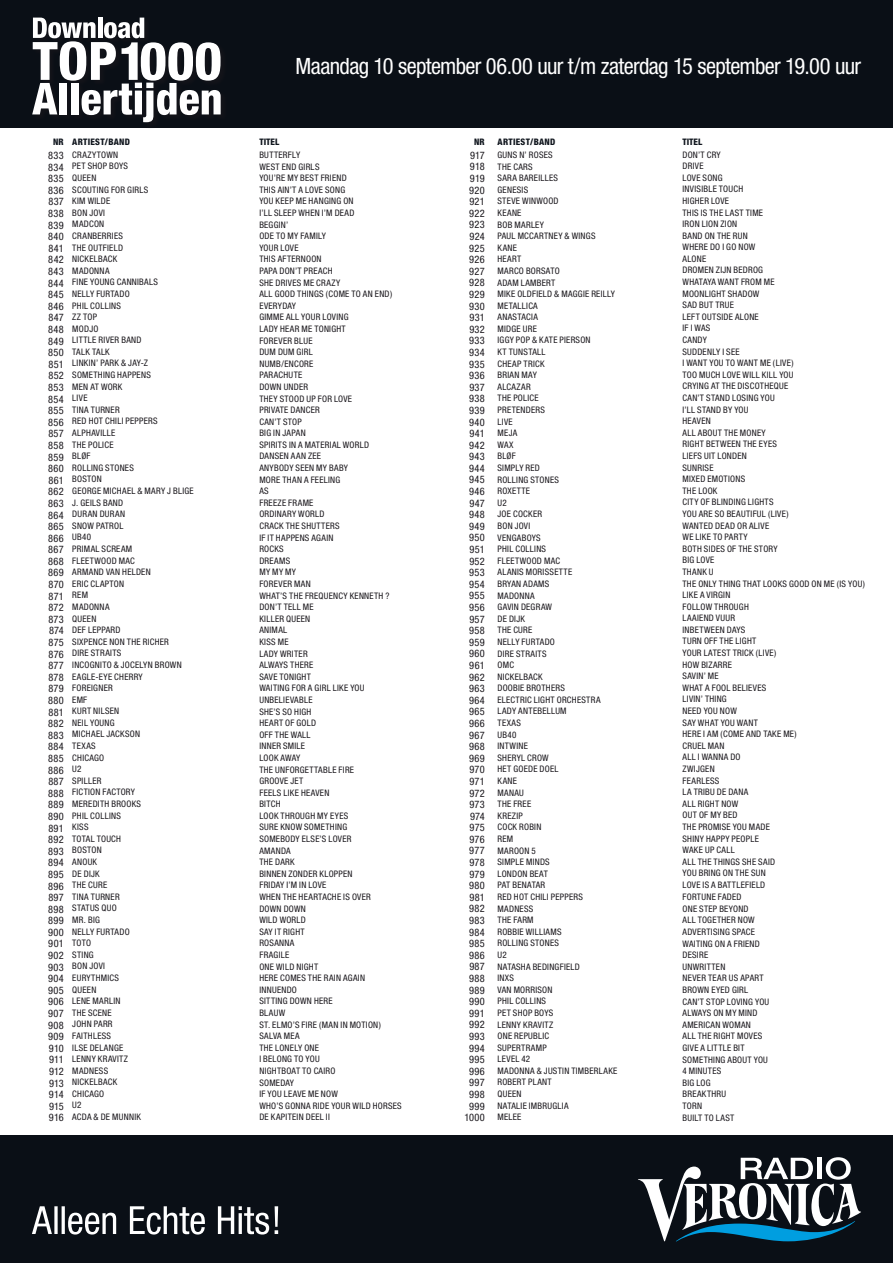
<style>
.page{position:relative;width:893px;height:1263px;background:#fff}
.page>*{position:absolute;margin:0;border:0;box-sizing:border-box;transform-origin:0 0}
.t1{font:condensed 22.5px "Helvetica Neue";letter-spacing:-.03em;color:#fff}
.t2{font:condensed 10.35px/11.6px "Helvetica Neue";letter-spacing:.03em;color:#1a171c;text-align:justify}
.t3{font:condensed 9px/11.6px "Helvetica Neue";letter-spacing:.03em;color:#1a171c}
.t4{font:800 condensed 9px "Helvetica Neue";letter-spacing:.03em;color:#0f151d}
</style>
<div class="page">
<div style="left:0;top:0;width:893px;height:128px;background:#0a0f16"></div>
<div style="left:0;top:1135px;width:893px;height:128px;background:#0a0f16"></div>
<svg style="left:638px;top:1157px;width:223px;height:84px"></svg>
<div style="left:32px;top:18px;width:195px;height:111px;background:#0a0f16"></div>
<svg style="left:32px;top:18px;width:189px;height:104px"></svg>
<svg style="left:32px;top:1206px;width:246px;height:28px"></svg>
<h1 class="t1" style="left:295px;top:53px;width:567px">Maandag 10 september 06.00 uur t/m zaterdag 15 september 19.00 uur</h1>
<p class="t4" style="left:53px;top:136px;width:78px">NR ARTIEST/BAND</p>
<p class="t4" style="left:259px;top:136px;width:21px">Titel</p>
<p class="t4" style="left:474px;top:136px;width:12px">NR</p>
<p class="t4" style="left:497px;top:136px;width:59px">ARTIEST/BAND</p>
<p class="t4" style="left:682px;top:136px;width:21px">Titel</p>
<p class="t2" style="left:48px;top:150px;width:17px">833<br>834<br>835<br>836<br>837<br>838<br>839<br>840<br>841<br>842<br>843<br>844<br>845<br>846<br>847<br>848<br>849<br>850<br>851<br>852<br>853<br>854<br>855<br>856<br>857<br>858<br>859<br>860<br>861<br>862<br>863<br>864<br>865<br>866<br>867<br>868<br>869<br>870<br>871<br>872<br>873<br>874<br>875<br>876<br>877<br>878<br>879<br>880<br>881<br>882<br>883<br>884<br>885<br>886<br>887<br>888<br>889<br>890<br>891<br>892<br>893<br>894<br>895<br>896<br>897<br>898<br>899<br>900<br>901<br>902<br>903<br>904<br>905<br>906<br>907<br>908<br>909<br>910<br>911<br>912<br>913<br>914<br>915<br>916</p>
<p class="t2" style="left:464px;top:149px;width:22px;text-align:center">917<br>918<br>919<br>920<br>921<br>922<br>923<br>924<br>925<br>926<br>927<br>928<br>929<br>930<br>931<br>932<br>933<br>934<br>935<br>936<br>937<br>938<br>939<br>940<br>941<br>942<br>943<br>944<br>945<br>946<br>947<br>948<br>949<br>950<br>951<br>952<br>953<br>954<br>955<br>956<br>957<br>958<br>959<br>960<br>961<br>962<br>963<br>964<br>965<br>966<br>967<br>968<br>969<br>970<br>971<br>972<br>973<br>974<br>975<br>976<br>977<br>978<br>979<br>980<br>981<br>982<br>983<br>984<br>985<br>986<br>987<br>988<br>989<br>990<br>991<br>992<br>993<br>994<br>995<br>996<br>997<br>998<br>999<br>1000</p>
<p class="t3" style="left:72px;top:149px;width:123px">CRAZYTOWN<br>PET SHOP BOYS<br>QUEEN<br>SCOUTING FOR GIRLS<br>KIM WILDE<br>BON JOVI<br>MADCON<br>CRANBERRIES<br>THE OUTFIELD<br>NICKELBACK<br>MADONNA<br>FINE YOUNG CANNIBALS<br>NELLY FURTADO<br>PHIL COLLINS<br>ZZ TOP<br>MODJO<br>LITTLE RIVER BAND<br>TALK TALK<br>LINKIN’ PARK &amp; JAY-Z<br>SOMETHING HAPPENS<br>MEN AT WORK<br>LIVE<br>TINA TURNER<br>RED HOT CHILI PEPPERS<br>ALPHAVILLE<br>THE POLICE<br>BLØF<br>ROLLING STONES<br>BOSTON<br>GEORGE MICHAEL &amp; MARY J BLIGE<br>J. GEILS BAND<br>DURAN DURAN<br>SNOW PATROL<br>UB40<br>PRIMAL SCREAM<br>FLEETWOOD MAC<br>ARMAND VAN HELDEN<br>ERIC CLAPTON<br>REM<br>MADONNA<br>QUEEN<br>DEF LEPPARD<br>SIXPENCE NON THE RICHER<br>DIRE STRAITS<br>INCOGNITO &amp; JOCELYN BROWN<br>EAGLE-EYE CHERRY<br>FOREIGNER<br>EMF<br>KURT NILSEN<br>NEIL YOUNG<br>MICHAEL JACKSON<br>TEXAS<br>CHICAGO<br>U2<br>SPILLER<br>FICTION FACTORY<br>MEREDITH BROOKS<br>PHIL COLLINS<br>KISS<br>TOTAL TOUCH<br>BOSTON<br>ANOUK<br>DE DIJK<br>THE CURE<br>TINA TURNER<br>STATUS QUO<br>MR. BIG<br>NELLY FURTADO<br>TOTO<br>STING<br>BON JOVI<br>EURYTHMICS<br>QUEEN<br>LENE MARLIN<br>THE SCENE<br>JOHN PARR<br>FAITHLESS<br>ILSE DELANGE<br>LENNY KRAVITZ<br>MADNESS<br>NICKELBACK<br>CHICAGO<br>U2<br>ACDA &amp; DE MUNNIK</p>
<p class="t3" style="left:682px;top:149px;width:184px">DON’T CRY<br>DRIVE<br>LOVE SONG<br>INVISIBLE TOUCH<br>HIGHER LOVE<br>THIS IS THE LAST TIME<br>IRON LION ZION<br>BAND ON THE RUN<br>WHERE DO I GO NOW<br>ALONE<br>DROMEN ZIJN BEDROG<br>WHATAYA WANT FROM ME<br>MOONLIGHT SHADOW<br>SAD BUT TRUE<br>LEFT OUTSIDE ALONE<br>IF I WAS<br>CANDY<br>SUDDENLY I SEE<br>I WANT YOU TO WANT ME (LIVE)<br>TOO MUCH LOVE WILL KILL YOU<br>CRYING AT THE DISCOTHEQUE<br>CAN’T STAND LOSING YOU<br>I’LL STAND BY YOU<br>HEAVEN<br>ALL ABOUT THE MONEY<br>RIGHT BETWEEN THE EYES<br>LIEFS UIT LONDEN<br>SUNRISE<br>MIXED EMOTIONS<br>THE LOOK<br>CITY OF BLINDING LIGHTS<br>YOU ARE SO BEAUTIFUL (LIVE)<br>WANTED DEAD OR ALIVE<br>WE LIKE TO PARTY<br>BOTH SIDES OF THE STORY<br>BIG LOVE<br>THANK U<br>THE ONLY THING THAT LOOKS GOOD ON ME (IS YOU)<br>LIKE A VIRGIN<br>FOLLOW THROUGH<br>LAAIEND VUUR<br>INBETWEEN DAYS<br>TURN OFF THE LIGHT<br>YOUR LATEST TRICK (LIVE)<br>HOW BIZARRE<br>SAVIN’ ME<br>WHAT A FOOL BELIEVES<br>LIVIN’ THING<br>NEED YOU NOW<br>SAY WHAT YOU WANT<br>HERE I AM (COME AND TAKE ME)<br>CRUEL MAN<br>ALL I WANNA DO<br>ZWIJGEN<br>FEARLESS<br>LA TRIBU DE DANA<br>ALL RIGHT NOW<br>OUT OF MY BED<br>THE PROMISE YOU MADE<br>SHINY HAPPY PEOPLE<br>WAKE UP CALL<br>ALL THE THINGS SHE SAID<br>YOU BRING ON THE SUN<br>LOVE IS A BATTLEFIELD<br>FORTUNE FADED<br>ONE STEP BEYOND<br>ALL TOGETHER NOW<br>ADVERTISING SPACE<br>WAITING ON A FRIEND<br>DESIRE<br>UNWRITTEN<br>NEVER TEAR US APART<br>BROWN EYED GIRL<br>CAN’T STOP LOVING YOU<br>ALWAYS ON MY MIND<br>AMERICAN WOMAN<br>ALL THE RIGHT MOVES<br>GIVE A LITTLE BIT<br>SOMETHING ABOUT YOU<br>4 MINUTES<br>BIG LOG<br>BREAKTHRU<br>TORN<br>BUILT TO LAST</p>
<p class="t3" style="left:497px;top:149px;width:121px">GUNS N’ ROSES<br>THE CARS<br>SARA BAREILLES<br>GENESIS<br>STEVE WINWOOD<br>KEANE<br>BOB MARLEY<br>PAUL MCCARTNEY &amp; WINGS<br>KANE<br>HEART<br>MARCO BORSATO<br>ADAM LAMBERT<br>MIKE OLDFIELD &amp; MAGGIE REILLY<br>METALLICA<br>ANASTACIA<br>MIDGE URE<br>IGGY POP &amp; KATE PIERSON<br>KT TUNSTALL<br>CHEAP TRICK<br>BRIAN MAY<br>ALCAZAR<br>THE POLICE<br>PRETENDERS<br>LIVE<br>MEJA<br>WAX<br>BLØF<br>SIMPLY RED<br>ROLLING STONES<br>ROXETTE<br>U2<br>JOE COCKER<br>BON JOVI<br>VENGABOYS<br>PHIL COLLINS<br>FLEETWOOD MAC<br>ALANIS MORISSETTE<br>BRYAN ADAMS<br>MADONNA<br>GAVIN DEGRAW<br>DE DIJK<br>THE CURE<br>NELLY FURTADO<br>DIRE STRAITS<br>OMC<br>NICKELBACK<br>DOOBIE BROTHERS<br>ELECTRIC LIGHT ORCHESTRA<br>LADY ANTEBELLUM<br>TEXAS<br>UB40<br>INTWINE<br>SHERYL CROW<br>HET GOEDE DOEL<br>KANE<br>MANAU<br>THE FREE<br>KREZIP<br>COCK ROBIN<br>REM<br>MAROON 5<br>SIMPLE MINDS<br>LONDON BEAT<br>PAT BENATAR<br>RED HOT CHILI PEPPERS<br>MADNESS<br>THE FARM<br>ROBBIE WILLIAMS<br>ROLLING STONES<br>U2<br>NATASHA BEDINGFIELD<br>INXS<br>VAN MORRISON<br>PHIL COLLINS<br>PET SHOP BOYS<br>LENNY KRAVITZ<br>ONE REPUBLIC<br>SUPERTRAMP<br>LEVEL 42<br>MADONNA &amp; JUSTIN TIMBERLAKE<br>ROBERT PLANT<br>QUEEN<br>NATALIE IMBRUGLIA<br>MELEE</p>
<p class="t3" style="left:259px;top:149px;width:144px">BUTTERFLY<br>WEST END GIRLS<br>YOU’RE MY BEST FRIEND<br>THIS AIN’T A LOVE SONG<br>YOU KEEP ME HANGING ON<br>I’LL SLEEP WHEN I’M DEAD<br>BEGGIN’<br>ODE TO MY FAMILY<br>YOUR LOVE<br>THIS AFTERNOON<br>PAPA DON’T PREACH<br>SHE DRIVES ME CRAZY<br>ALL GOOD THINGS (COME TO AN END)<br>EVERYDAY<br>GIMME ALL YOUR LOVING<br>LADY HEAR ME TONIGHT<br>FOREVER BLUE<br>DUM DUM GIRL<br>NUMB/ENCORE<br>PARACHUTE<br>DOWN UNDER<br>THEY STOOD UP FOR LOVE<br>PRIVATE DANCER<br>CAN’T STOP<br>BIG IN JAPAN<br>SPIRITS IN A MATERIAL WORLD<br>DANSEN AAN ZEE<br>ANYBODY SEEN MY BABY<br>MORE THAN A FEELING<br>AS<br>FREEZE FRAME<br>ORDINARY WORLD<br>CRACK THE SHUTTERS<br>IF IT HAPPENS AGAIN<br>ROCKS<br>DREAMS<br>MY MY MY<br>FOREVER MAN<br>WHAT’S THE FREQUENCY KENNETH ?<br>DON’T TELL ME<br>KILLER QUEEN<br>ANIMAL<br>KISS ME<br>LADY WRITER<br>ALWAYS THERE<br>SAVE TONIGHT<br>WAITING FOR A GIRL LIKE YOU<br>UNBELIEVABLE<br>SHE’S SO HIGH<br>HEART OF GOLD<br>OFF THE WALL<br>INNER SMILE<br>LOOK AWAY<br>THE UNFORGETTABLE FIRE<br>GROOVE JET<br>FEELS LIKE HEAVEN<br>BITCH<br>LOOK THROUGH MY EYES<br>SURE KNOW SOMETHING<br>SOMEBODY ELSE’S LOVER<br>AMANDA<br>THE DARK<br>BINNEN ZONDER KLOPPEN<br>FRIDAY I’M IN LOVE<br>WHEN THE HEARTACHE IS OVER<br>DOWN DOWN<br>WILD WORLD<br>SAY IT RIGHT<br>ROSANNA<br>FRAGILE<br>ONE WILD NIGHT<br>HERE COMES THE RAIN AGAIN<br>INNUENDO<br>SITTING DOWN HERE<br>BLAUW<br>ST. ELMO’S FIRE (MAN IN MOTION)<br>SALVA MEA<br>THE LONELY ONE<br>I BELONG TO YOU<br>NIGHTBOAT TO CAIRO<br>SOMEDAY<br>IF YOU LEAVE ME NOW<br>WHO’S GONNA RIDE YOUR WILD HORSES<br>DE KAPITEIN DEEL II</p>
</div>
